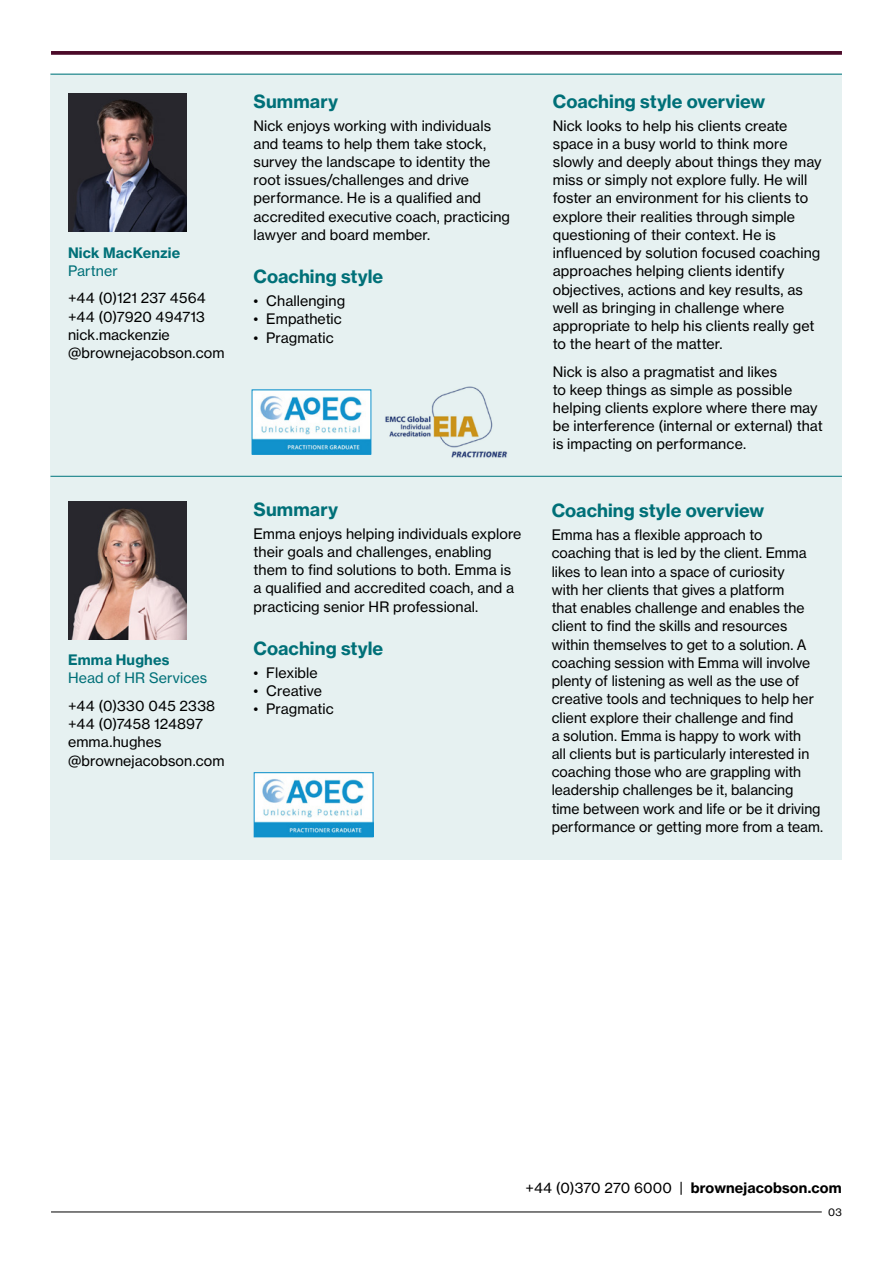
<style>
.page{position:relative;width:893px;height:1263px;background:#fff}
.page>*{position:absolute;margin:0;border:0;box-sizing:border-box;transform-origin:0 0}
.t1{font:18px "N Haas Grotesk TX Pro 75 Bd";letter-spacing:.005em;color:#007078}
.t2{font:14.25px/18.3px "N Haas Grotesk TX Pro 55 Rg";letter-spacing:.005em;color:#000}
.t3{font:14.25px "N Haas Grotesk TX Pro 75 Bd";letter-spacing:.01em;color:#000}
.t4{font:14.25px "N Haas Grotesk TX Pro 75 Bd";letter-spacing:.01em;color:#007078}
.t5{font:14.25px "N Haas Grotesk TX Pro 55 Rg";letter-spacing:.01em;color:#007078}
.t6{font:10.5px "N Haas Grotesk TX Pro 55 Rg";color:#000}
.s1{font-family:"N Haas Grotesk TX Pro 55 Rg"}
</style>
<div class="page">
<div style="left:50px;top:73px;width:792px;height:787px;background:#e6f1f1"></div>
<hr style="left:51px;top:1212px;width:771px;height:1px;background:#000">
<svg style="left:51px;top:51px;width:791px;height:4px;background:#551835"></svg>
<hr style="left:50px;top:74px;width:792px;height:1px;background:#00767d">
<hr style="left:50px;top:476px;width:792px;height:1px;background:#00767d">
<img style="left:68px;top:502px;width:118px;height:137px">
<img style="left:68px;top:94px;width:118px;height:137px">
<img style="left:254px;top:392px;width:115px;height:60px">
<div style="left:252px;top:390px;width:119px;height:64px;border:1px solid #1192cc"></div>
<img style="left:256px;top:774px;width:115px;height:61px">
<div style="left:254px;top:772px;width:119px;height:65px;border:1px solid #1192cc"></div>
<img style="left:385px;top:386px;width:123px;height:72px">
<p class="t4" style="left:68px;top:244px;width:114px">Nick MacKenzie</p>
<p class="t5" style="left:68px;top:262px;width:51px">Partner</p>
<p class="t2" style="left:68px;top:289px;width:158px">+44 (0)121 237 4564 +44 (0)7920 494713 nick.mackenzie @brownejacobson.com</p>
<p class="t1" style="left:254px;top:90px;width:86px">Summary</p>
<p class="t2" style="left:254px;top:116px;width:258px">Nick enjoys working with individuals and teams to help them take stock, survey the landscape to identity the root issues/challenges and drive performance. He is a qualified and accredited executive coach, practicing lawyer and board member.</p>
<p class="t1" style="left:254px;top:265px;width:131px">Coaching style</p>
<p class="t2" style="left:254px;top:292px;width:93px">• Challenging</p>
<p class="t2" style="left:254px;top:310px;width:90px">• Empathetic</p>
<p class="t2" style="left:254px;top:328px;width:82px">• Pragmatic</p>
<p class="t4" style="left:68px;top:651px;width:103px">Emma Hughes</p>
<p class="t5" style="left:68px;top:669px;width:141px">Head of HR Services</p>
<p class="t2" style="left:68px;top:696px;width:158px">+44 (0)330 045 2338 +44 (0)7458 124897 emma.hughes @brownejacobson.com</p>
<p class="t1" style="left:254px;top:498px;width:86px">Summary</p>
<p class="t2" style="left:254px;top:524px;width:269px">Emma enjoys helping individuals explore their goals and challenges, enabling them to find solutions to both. Emma is a qualified and accredited coach, and a practicing senior HR professional.</p>
<p class="t1" style="left:254px;top:637px;width:131px">Coaching style</p>
<p class="t2" style="left:254px;top:664px;width:66px">• Flexible</p>
<p class="t2" style="left:254px;top:682px;width:70px">• Creative</p>
<p class="t2" style="left:254px;top:700px;width:82px">• Pragmatic</p>
<p class="t1" style="left:553px;top:90px;width:214px">Coaching style overview</p>
<p class="t2" style="left:553px;top:116px;width:270px">Nick looks to help his clients create space in a busy world to think more slowly and deeply about things they may miss or simply not explore fully. He will foster an environment for his clients to explore their realities through simple questioning of their context. He is influenced by solution focused coaching approaches helping clients identify objectives, actions and key results, as well as bringing in challenge where appropriate to help his clients really get to the heart of the matter.</p>
<p class="t2" style="left:553px;top:362px;width:271px">Nick is also a pragmatist and likes<br>to keep things as simple as possible helping clients explore where there may be interference (internal or external) that is impacting on performance.</p>
<p class="t1" style="left:552px;top:499px;width:214px">Coaching style overview</p>
<p class="t2" style="left:552px;top:526px;width:273px">Emma has a flexible approach to coaching that is led by the client. Emma likes to lean into a space of curiosity<br>with her clients that gives a platform<br>that enables challenge and enables the client to find the skills and resources within themselves to get to a solution. A coaching session with Emma will involve plenty of listening as well as the use of creative tools and techniques to help her client explore their challenge and find<br>a solution. Emma is happy to work with<br>all clients but is particularly interested in coaching those who are grappling with leadership challenges be it, balancing time between work and life or be it driving performance or getting more from a team.</p>
<p class="t3" style="left:525px;top:1178px;width:318px"><span class="s1">+44 (0)370 270 6000 |</span> brownejacobson.com</p>
<p class="t6" style="left:828px;top:1205px;width:15px">03</p>
</div>
